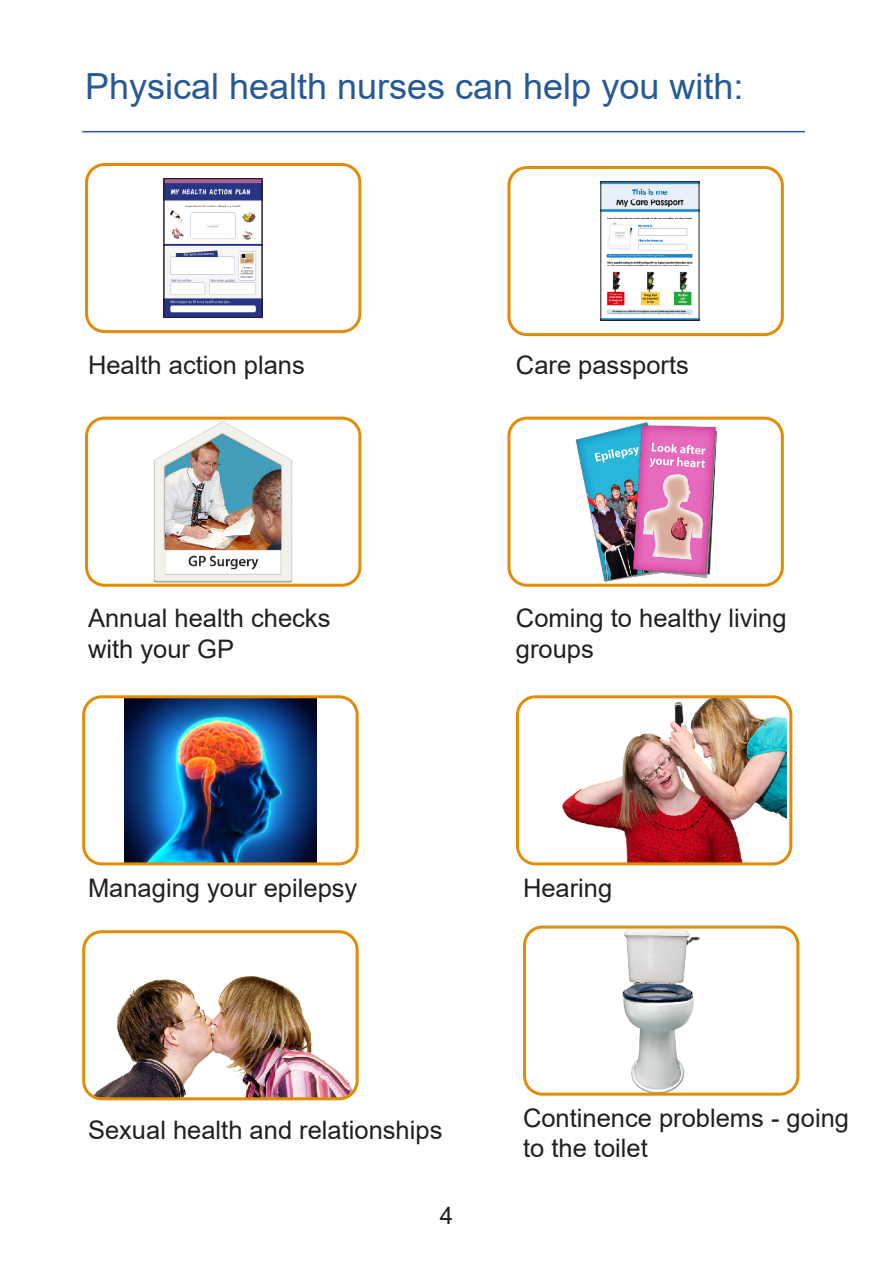
<style>
.page{position:relative;width:893px;height:1263px;background:#fff}
.page>*{position:absolute;margin:0;border:0;box-sizing:border-box;transform-origin:0 0}
.t1{font:36px "Arial";color:#265996}
.t2{font:25.5px "Arial MT2";color:#231f20}
.t3{font:25.5px "Arial";color:#231f20}
.t4{font:24px "Arial MT2";color:#231f20}
</style>
<div class="page">
<hr style="left:82px;top:131px;width:723px;height:1px;background:#265996">
<img style="left:153px;top:421px;width:140px;height:162px">
<div style="left:85px;top:417px;width:276px;height:170px;border:3px solid #e28c05;border-radius:18px"></div>
<div style="left:85px;top:163px;width:276px;height:170px;border:3px solid #e28c05;border-radius:18px"></div>
<div style="left:507px;top:166px;width:277px;height:170px;border:3px solid #e28c05;border-radius:18px"></div>
<img style="left:575px;top:422px;width:142px;height:160px">
<div style="left:507px;top:417px;width:277px;height:170px;border:3px solid #e28c05;border-radius:18px"></div>
<img style="left:125px;top:699px;width:191px;height:162px">
<div style="left:82px;top:695px;width:277px;height:170px;border:3px solid #e28c05;border-radius:18px"></div>
<img style="left:562px;top:699px;width:229px;height:165px">
<div style="left:516px;top:695px;width:276px;height:170px;border:3px solid #e28c05;border-radius:18px"></div>
<img style="left:89px;top:934px;width:266px;height:165px">
<div style="left:82px;top:930px;width:277px;height:170px;border:3px solid #e28c05;border-radius:18px"></div>
<img style="left:622px;top:929px;width:78px;height:163px">
<div style="left:523px;top:925px;width:276px;height:171px;border:3px solid #e28c05;border-radius:18px"></div>
<img style="left:603px;top:183px;width:94px;height:136px">
<div style="left:601px;top:181px;width:98px;height:140px;border:1px solid #231f20"></div>
<img style="left:166px;top:181px;width:94px;height:134px">
<div style="left:164px;top:178px;width:98px;height:140px;border:1px solid #231f20"></div>
<p class="t1" style="left:85px;top:61px;width:660px">Physical health nurses can help you with:</p>
<p class="t3" style="left:88px;top:348px;width:218px">Health action plans</p>
<p class="t2" style="left:516px;top:348px;width:174px">Care passports</p>
<p class="t3" style="left:88px;top:601px;width:244px">Annual health checks</p>
<p class="t2" style="left:88px;top:631px;width:147px">with your GP</p>
<p class="t2" style="left:516px;top:601px;width:272px">Coming to healthy living</p>
<p class="t2" style="left:516px;top:631px;width:79px">groups</p>
<p class="t2" style="left:88px;top:870px;width:271px">Managing your epilepsy</p>
<p class="t3" style="left:523px;top:870px;width:91px">Hearing</p>
<p class="t2" style="left:88px;top:1113px;width:356px">Sexual health and relationships</p>
<p class="t4" style="left:440px;top:1199px;width:15px">4</p>
<p class="t3" style="left:523px;top:1100px;width:327px">Continence problems - going</p>
<p class="t2" style="left:523px;top:1131px;width:126px">to the toilet</p>
</div>
